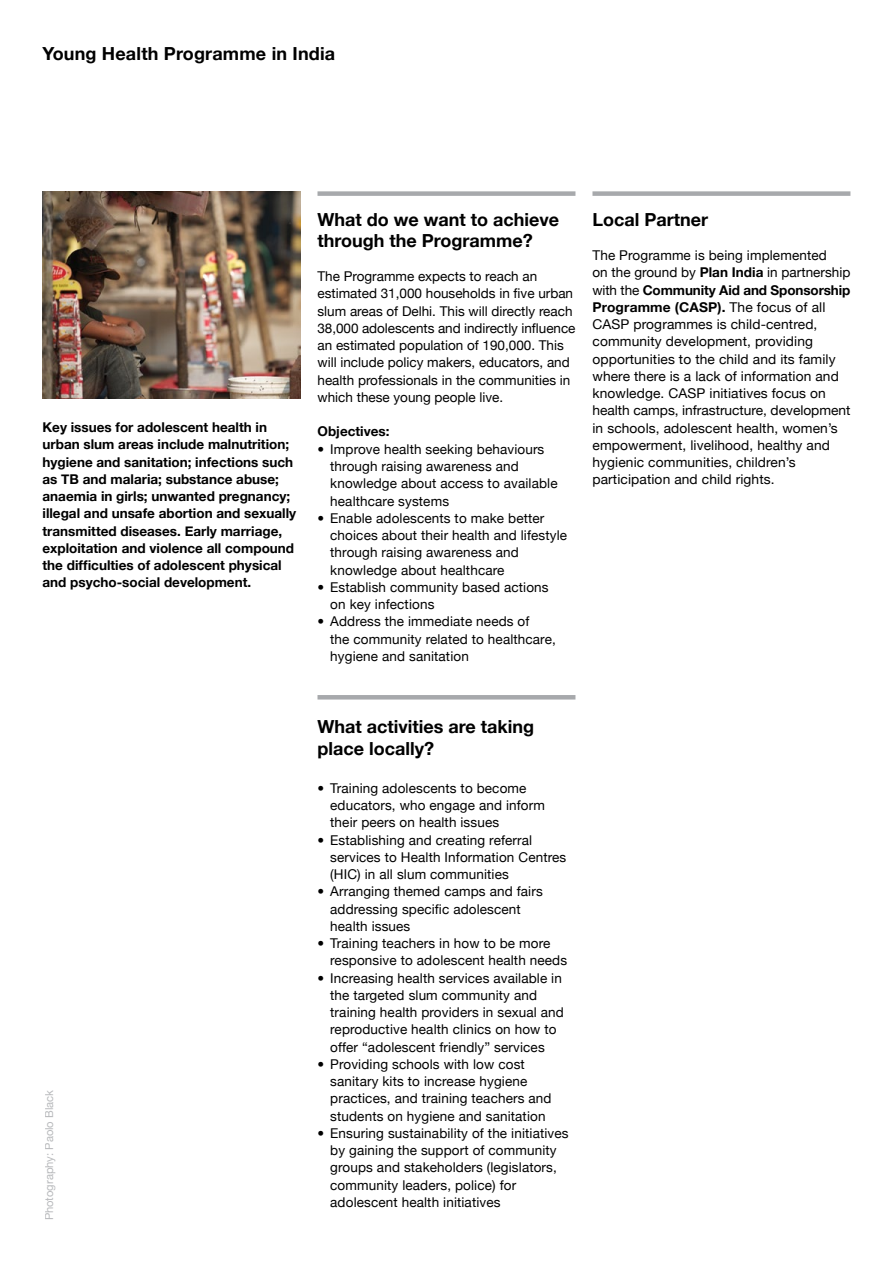
<style>
.page{position:relative;width:893px;height:1263px;background:#fff}
.page>*{position:absolute;margin:0;border:0;box-sizing:border-box;transform-origin:0 0}
.t1{font:700 18px/21px "Helvetica Neue";color:#000}
.t2{font:13.5px/17.2px "Helvetica Neue";letter-spacing:.01em;color:#000}
.t3{font:700 13.5px/17.2px "Helvetica Neue";color:#000}
.t4{font:11.25px "Helvetica Neue";color:#a7a9ac}
.s1{font-weight:700}
</style>
<div class="page">
<img style="left:43px;top:191px;width:257px;height:208px">
<div style="left:317px;top:191px;width:258px;height:5px;background:#a7a9ac"></div>
<div style="left:592px;top:191px;width:258px;height:5px;background:#a7a9ac"></div>
<hr style="left:317px;top:695px;width:258px;height:4px;background:#a7a9ac">
<h1 class="t1" style="left:43px;top:43px;width:294px">Young Health Programme in India</h1>
<p class="t3" style="left:43px;top:418px;width:255px">Key issues for adolescent health in urban slum areas include malnutrition; hygiene and sanitation; infections such as TB and malaria; substance abuse; anaemia in girls; unwanted pregnancy; illegal and unsafe abortion and sexually transmitted diseases. Early marriage, exploitation and violence all compound the difficulties of adolescent physical and psycho-social development.</p>
<h1 class="t1" style="left:317px;top:208px;width:243px">What do we want to achieve through the Programme?</h1>
<p class="t2" style="left:317px;top:268px;width:259px">The Programme expects to reach an estimated 31,000 households in five urban slum areas of Delhi. This will directly reach 38,000 adolescents and indirectly influence an estimated population of 190,000. This will include policy makers, educators, and health professionals in the communities in which these young people live.</p>
<p class="t3" style="left:317px;top:423px;width:74px">Objectives:</p>
<p class="t2" style="left:330px;top:440px;width:229px;text-indent:-13px">• Improve health seeking behaviours through raising awareness and knowledge about access to available healthcare systems</p>
<p class="t2" style="left:330px;top:509px;width:238px;text-indent:-13px">• Enable adolescents to make better choices about their health and lifestyle through raising awareness and knowledge about healthcare</p>
<p class="t2" style="left:330px;top:578px;width:220px;text-indent:-13px">• Establish community based actions on key infections</p>
<p class="t2" style="left:330px;top:613px;width:227px;text-indent:-13px">• Address the immediate needs of<br>the community related to healthcare, hygiene and sanitation</p>
<h1 class="t1" style="left:592px;top:208px;width:117px">Local Partner</h1>
<p class="t2" style="left:592px;top:247px;width:259px">The Programme is being implemented<br>on the ground by <span class="s1">Plan India</span> in partnership with the <span class="s1">Community Aid and Sponsorship Programme (CASP).</span> The focus of all CASP programmes is child-centred, community development, providing opportunities to the child and its family where there is a lack of information and knowledge. CASP initiatives focus on health camps, infrastructure, development in schools, adolescent health, women’s empowerment, livelihood, healthy and hygienic communities, children’s participation and child rights.</p>
<p class="t4" style="left:43px;top:1220px;width:132px;rotate:-90deg">Photography: Paolo Black</p>
<h1 class="t1" style="left:317px;top:716px;width:218px">What activities are taking place locally?</h1>
<p class="t2" style="left:330px;top:779px;width:216px;text-indent:-13px">• Training adolescents to become educators, who engage and inform their peers on health issues</p>
<p class="t2" style="left:330px;top:831px;width:238px;text-indent:-13px">• Establishing and creating referral services to Health Information Centres (HIC) in all slum communities</p>
<p class="t2" style="left:330px;top:883px;width:214px;text-indent:-13px">• Arranging themed camps and fairs addressing specific adolescent health issues</p>
<p class="t2" style="left:330px;top:934px;width:238px;text-indent:-13px">• Training teachers in how to be more responsive to adolescent health needs</p>
<p class="t2" style="left:330px;top:969px;width:235px;text-indent:-13px">• Increasing health services available in the targeted slum community and training health providers in sexual and reproductive health clinics on how to offer “adolescent friendly” services</p>
<p class="t2" style="left:330px;top:1055px;width:223px;text-indent:-13px">• Providing schools with low cost sanitary kits to increase hygiene practices, and training teachers and students on hygiene and sanitation</p>
<p class="t2" style="left:330px;top:1124px;width:240px;text-indent:-13px">• Ensuring sustainability of the initiatives by gaining the support of community groups and stakeholders (legislators, community leaders, police) for adolescent health initiatives</p>
</div>
